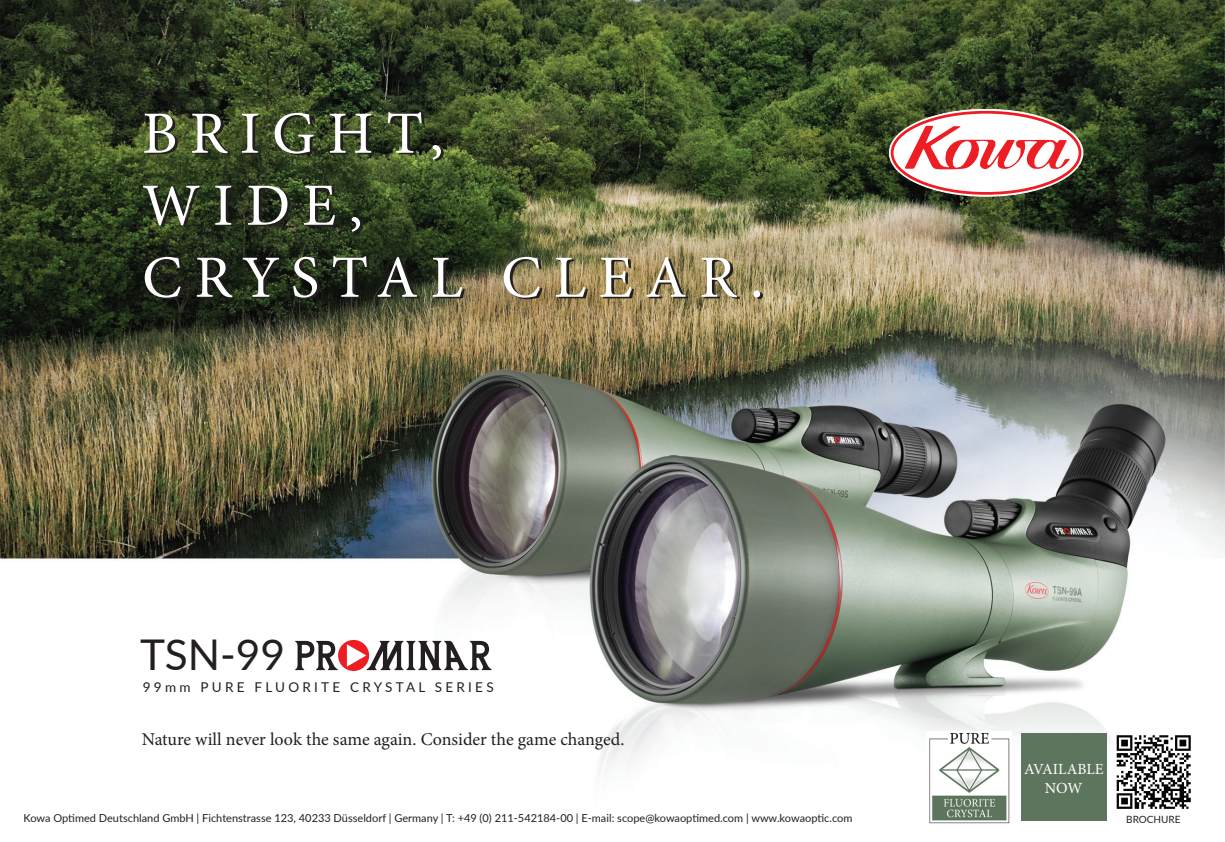
<style>
.page{position:relative;width:1225px;height:842px;background:#fff}
.page>*{position:absolute;margin:0;border:0;box-sizing:border-box;transform-origin:0 0}
.t1{font:60px/72px "Minion Pro";letter-spacing:.21em;color:#fff}
.t2{font:42.4px "Lato";color:#231f20}
.t3{font:18px "Minion Pro";letter-spacing:-.005em;color:#231f20}
.t4{font:15.4px/18.6px "Minion Pro";color:#fff;text-align:center}
.t5{font:13.6px "Lato";letter-spacing:.24em;color:#231f20}
.t6{font:11px "Lato";color:#231f20}
.t7{font:10px "Lato";color:#231f20}
</style>
<div class="page">
<img style="left:0;top:0;width:1224px;height:821px">
<svg style="left:295px;top:640px;width:196px;height:31px"></svg>
<div style="left:1021px;top:734px;width:85px;height:87px;background:#5d745d"></div>
<img style="left:926px;top:732px;width:85px;height:92px">
<img style="left:1115px;top:734px;width:77px;height:77px">
<svg style="left:890px;top:111px;width:191px;height:84px"></svg>
<h1 class="t1" style="left:142px;top:98px;width:623px">BRIGHT,<br>WIDE,<br>CRYSTAL CLEAR.</h1>
<h2 class="t2" style="left:140px;top:624px;width:147px">TSN-99</h2>
<p class="t5" style="left:143px;top:677px;width:352px">99mm PURE FLUORITE CRYSTAL SERIES</p>
<h3 class="t3" style="left:142px;top:727px;width:484px">Nature will never look the same again. Consider the game changed.</h3>
<h3 class="t4" style="left:1024px;top:760px;width:81px">AVAILABLE<br>NOW</h3>
<p class="t6" style="left:24px;top:811px;width:830px">Kowa Optimed Deutschland GmbH | Fichtenstrasse 123, 40233 Düsseldorf | Germany | T: +49 (0) 211-542184-00 | E-mail: scope@kowaoptimed.com | www.kowaoptic.com</p>
<p class="t7" style="left:1126px;top:812px;width:56px">BROCHURE</p>
</div>
